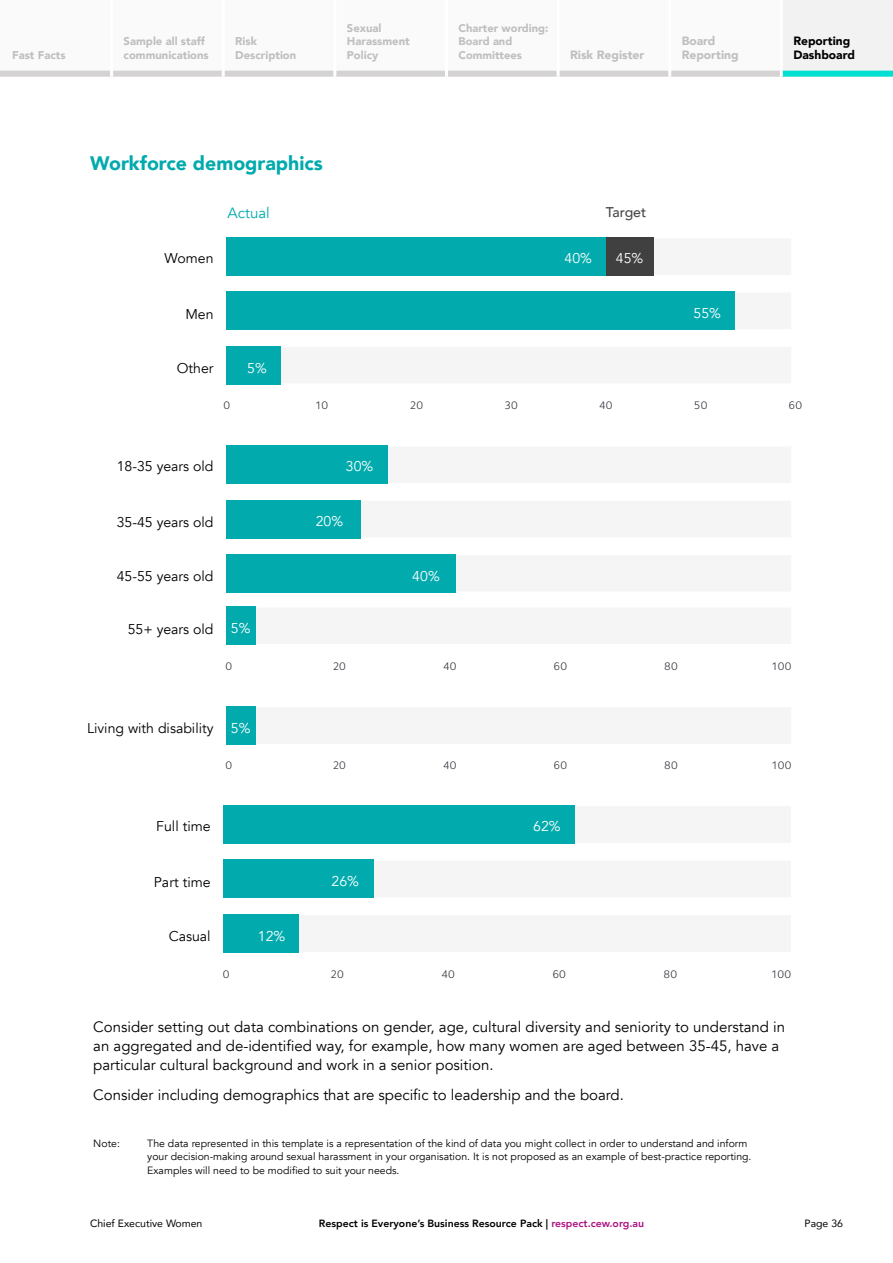
<style>
.page{position:relative;width:893px;height:1263px;background:#fff}
.page>*{position:absolute;margin:0;border:0;box-sizing:border-box;transform-origin:0 0}
.H4_Second_Level_Sub{font:900 19.5px "Avenir";color:#00aaad}
.P_-_Body_Copy{font:15px/18.8px "Avenir";color:#000}
.P_-_Body_Copy-2{font:15px "Avenir";color:#00aaad}
.P_-_Body_Copy-3{font:14.1px "Avenir";color:#000}
.P_-_Body_Copy-4{font:14.1px "Avenir";color:#fff}
.P_-_Body_Copy-5{font:500 14.1px "Avenir";color:#49484a}
.t1{font:900 12px/13.5px "Avenir";color:#bfbfbf}
.t2{font:900 12px "Avenir";color:#000}
.Graph_Figures_8pt{font:11.4px "Foundry Sterling";letter-spacing:.015em;color:#31313c}
.t3{font:900 11.25px/13.5px "Avenir";color:#bfbfbf}
.Graph_Figures_8pt-2{font:11.25px "Foundry Sterling";letter-spacing:.015em;color:#31313c}
.t4{font:900 11.1px/13.5px "Avenir";color:#bfbfbf}
.P-_Body_Copy_Footnot{font:10.5px/13.5px "Avenir";color:#000}
.t5{font:800 10.5px "Avenir";color:#000}
.t6{font:10.5px "Avenir";color:#000}
.s1{color:#ac1381}
</style>
<div class="page">
<div style="left:112px;top:0;width:111px;height:77px;background:#fafafa"></div>
<div style="left:223px;top:0;width:112px;height:77px;background:#fafafa"></div>
<div style="left:335px;top:0;width:111px;height:77px;background:#fafafa"></div>
<div style="left:446px;top:0;width:112px;height:77px;background:#fafafa"></div>
<div style="left:558px;top:0;width:112px;height:77px;background:#fafafa"></div>
<div style="left:670px;top:0;width:111px;height:77px;background:#fafafa"></div>
<div style="left:781px;top:0;width:112px;height:77px;background:#f2f2f2"></div>
<div style="left:112px;top:71px;width:111px;height:6px;background:#d5d2d3"></div>
<div style="left:223px;top:71px;width:112px;height:6px;background:#d5d2d3"></div>
<div style="left:335px;top:71px;width:111px;height:6px;background:#d5d2d3"></div>
<div style="left:446px;top:71px;width:112px;height:6px;background:#d5d2d3"></div>
<div style="left:558px;top:71px;width:112px;height:6px;background:#d5d2d3"></div>
<div style="left:670px;top:71px;width:111px;height:6px;background:#d5d2d3"></div>
<div style="left:781px;top:71px;width:112px;height:6px;background:#00e0d2"></div>
<div style="left:0;top:0;width:112px;height:77px;background:#fafafa"></div>
<div style="left:0;top:71px;width:112px;height:6px;background:#d5d2d3"></div>
<hr style="left:110px;top:0;width:3px;height:77px;background:#fff">
<hr style="left:222px;top:0;width:3px;height:77px;background:#fff">
<hr style="left:333px;top:0;width:3px;height:77px;background:#fff">
<hr style="left:445px;top:0;width:3px;height:77px;background:#fff">
<hr style="left:557px;top:0;width:3px;height:77px;background:#fff">
<hr style="left:668px;top:0;width:3px;height:77px;background:#fff">
<hr style="left:780px;top:0;width:3px;height:77px;background:#fff">
<div style="left:497px;top:237px;width:296px;height:39px;background:#f5f5f5;border:2px solid #fff"></div>
<div style="left:606px;top:237px;width:47px;height:38px;background:#404040"></div>
<div style="left:226px;top:238px;width:380px;height:38px;background:#00aaad"></div>
<div style="left:514px;top:291px;width:279px;height:40px;background:#f5f5f5;border:2px solid #fff"></div>
<div style="left:226px;top:292px;width:509px;height:38px;background:#00aaad"></div>
<div style="left:280px;top:345px;width:513px;height:40px;background:#f5f5f5"></div>
<div style="left:226px;top:346px;width:55px;height:38px;background:#00aaad"></div>
<div style="left:255px;top:706px;width:538px;height:39px;background:#f5f5f5"></div>
<div style="left:226px;top:706px;width:29px;height:38px;background:#00aaad"></div>
<div style="left:387px;top:445px;width:406px;height:40px;background:#f5f5f5"></div>
<div style="left:226px;top:446px;width:161px;height:38px;background:#00aaad"></div>
<div style="left:360px;top:499px;width:433px;height:40px;background:#f5f5f5"></div>
<div style="left:255px;top:606px;width:538px;height:40px;background:#f5f5f5"></div>
<div style="left:226px;top:500px;width:135px;height:38px;background:#00aaad"></div>
<div style="left:280px;top:553px;width:513px;height:40px;background:#f5f5f5"></div>
<div style="left:226px;top:554px;width:230px;height:38px;background:#00aaad"></div>
<div style="left:226px;top:607px;width:29px;height:38px;background:#00aaad"></div>
<div style="left:495px;top:805px;width:297px;height:39px;background:#f5f5f5"></div>
<div style="left:223px;top:805px;width:352px;height:38px;background:#00aaad"></div>
<div style="left:372px;top:859px;width:420px;height:40px;background:#f5f5f5"></div>
<div style="left:223px;top:860px;width:150px;height:38px;background:#00aaad"></div>
<div style="left:277px;top:913px;width:515px;height:40px;background:#f5f5f5"></div>
<div style="left:223px;top:914px;width:75px;height:38px;background:#00aaad"></div>
<p class="t3" style="left:347px;top:21px;width:64px">Sexual<br>Harassment<br>Policy</p>
<p class="t4" style="left:458px;top:21px;width:92px">Charter wording:<br>Board and<br>Committees</p>
<p class="t1" style="left:682px;top:34px;width:58px">Board<br>Reporting</p>
<p class="t2" style="left:793px;top:31px;width:58px">Reporting</p>
<p class="t3" style="left:124px;top:34px;width:87px">Sample all staff communications</p>
<p class="t3" style="left:235px;top:34px;width:63px">Risk<br>Description</p>
<p class="t3" style="left:12px;top:48px;width:55px">Fast Facts</p>
<p class="t2" style="left:793px;top:44px;width:63px">Dashboard</p>
<p class="t1" style="left:570px;top:47px;width:76px">Risk Register</p>
<p class="H4_Second_Level_Sub" style="left:90px;top:146px;width:234px">Workforce demographics</p>
<p class="P_-_Body_Copy-3" style="left:164px;top:250px;width:51px">Women</p>
<p class="P_-_Body_Copy-2" style="left:228px;top:204px;width:44px">Actual</p>
<p class="P_-_Body_Copy-5" style="left:606px;top:200px;width:42px">Target</p>
<p class="P_-_Body_Copy-4" style="left:564px;top:250px;width:29px">40%</p>
<p class="P_-_Body_Copy-4" style="left:616px;top:250px;width:29px">45%</p>
<p class="P_-_Body_Copy-3" style="left:185px;top:306px;width:30px">Men</p>
<p class="P_-_Body_Copy-4" style="left:693px;top:305px;width:29px">55%</p>
<p class="P_-_Body_Copy-3" style="left:177px;top:359px;width:38px">Other</p>
<p class="P_-_Body_Copy-4" style="left:247px;top:359px;width:21px">5%</p>
<p class="Graph_Figures_8pt-2" style="left:224px;top:399px;width:8px">0</p>
<p class="Graph_Figures_8pt-2" style="left:315px;top:399px;width:14px">10</p>
<p class="Graph_Figures_8pt-2" style="left:410px;top:399px;width:15px">20</p>
<p class="Graph_Figures_8pt-2" style="left:504px;top:399px;width:15px">30</p>
<p class="Graph_Figures_8pt-2" style="left:599px;top:399px;width:15px">40</p>
<p class="Graph_Figures_8pt-2" style="left:694px;top:399px;width:15px">50</p>
<p class="Graph_Figures_8pt-2" style="left:789px;top:399px;width:15px">60</p>
<p class="P_-_Body_Copy-3" style="left:117px;top:458px;width:98px">18-35 years old</p>
<p class="P_-_Body_Copy-4" style="left:346px;top:458px;width:29px">30%</p>
<p class="P_-_Body_Copy-3" style="left:117px;top:514px;width:98px">35-45 years old</p>
<p class="P_-_Body_Copy-4" style="left:316px;top:513px;width:29px">20%</p>
<p class="P_-_Body_Copy-3" style="left:117px;top:567px;width:98px">45-55 years old</p>
<p class="P_-_Body_Copy-4" style="left:412px;top:567px;width:29px">40%</p>
<p class="P_-_Body_Copy-3" style="left:128px;top:620px;width:87px">55+ years old</p>
<p class="P_-_Body_Copy-4" style="left:231px;top:620px;width:21px">5%</p>
<p class="Graph_Figures_8pt-2" style="left:225px;top:659px;width:8px">0</p>
<p class="Graph_Figures_8pt-2" style="left:333px;top:659px;width:15px">20</p>
<p class="Graph_Figures_8pt-2" style="left:443px;top:659px;width:15px">40</p>
<p class="Graph_Figures_8pt-2" style="left:554px;top:659px;width:15px">60</p>
<p class="Graph_Figures_8pt-2" style="left:664px;top:659px;width:15px">80</p>
<p class="Graph_Figures_8pt-2" style="left:771px;top:659px;width:21px">100</p>
<p class="P_-_Body_Copy-3" style="left:87px;top:720px;width:128px">Living with disability</p>
<p class="P_-_Body_Copy-4" style="left:231px;top:720px;width:21px">5%</p>
<p class="Graph_Figures_8pt-2" style="left:225px;top:758px;width:8px">0</p>
<p class="Graph_Figures_8pt-2" style="left:333px;top:758px;width:15px">20</p>
<p class="Graph_Figures_8pt-2" style="left:443px;top:758px;width:15px">40</p>
<p class="Graph_Figures_8pt-2" style="left:554px;top:758px;width:15px">60</p>
<p class="Graph_Figures_8pt-2" style="left:664px;top:758px;width:15px">80</p>
<p class="Graph_Figures_8pt-2" style="left:771px;top:758px;width:21px">100</p>
<p class="P_-_Body_Copy-3" style="left:156px;top:818px;width:56px">Full time</p>
<p class="P_-_Body_Copy-4" style="left:533px;top:818px;width:29px">62%</p>
<p class="P_-_Body_Copy-3" style="left:154px;top:874px;width:58px">Part time</p>
<p class="P_-_Body_Copy-4" style="left:332px;top:873px;width:29px">26%</p>
<p class="P_-_Body_Copy-3" style="left:169px;top:928px;width:43px">Casual</p>
<p class="P_-_Body_Copy-4" style="left:258px;top:927px;width:29px">12%</p>
<p class="Graph_Figures_8pt" style="left:223px;top:967px;width:8px">0</p>
<p class="Graph_Figures_8pt" style="left:330px;top:967px;width:15px">20</p>
<p class="Graph_Figures_8pt" style="left:441px;top:967px;width:15px">40</p>
<p class="Graph_Figures_8pt" style="left:552px;top:967px;width:15px">60</p>
<p class="Graph_Figures_8pt" style="left:663px;top:967px;width:15px">80</p>
<p class="Graph_Figures_8pt" style="left:771px;top:967px;width:22px">100</p>
<p class="P_-_Body_Copy" style="left:93px;top:1018px;width:693px">Consider setting out data combinations on gender, age, cultural diversity and seniority to understand in an aggregated and de-identified way, for example, how many women are aged between 35-45, have a particular cultural background and work in a senior position.</p>
<p class="P_-_Body_Copy" style="left:93px;top:1086px;width:532px">Consider including demographics that are specific to leadership and the board.</p>
<p class="P-_Body_Copy_Footnot" style="left:93px;top:1137px;width:28px">Note:</p>
<p class="P-_Body_Copy_Footnot" style="left:147px;top:1137px;width:606px">The data represented in this template is a representation of the kind of data you might collect in order to understand and inform your decision-making around sexual harassment in your organisation. It is not proposed as an example of best-practice reporting.<br>Examples will need to be modified to suit your needs.</p>
<p class="t6" style="left:90px;top:1215px;width:114px">Chief Executive Women</p>
<p class="t5" style="left:319px;top:1215px;width:327px">Respect is Everyone’s Business Resource Pack | <span class="s1">respect.cew.org.au</span></p>
<p class="t6" style="left:804px;top:1215px;width:40px">Page 36</p>
</div>
